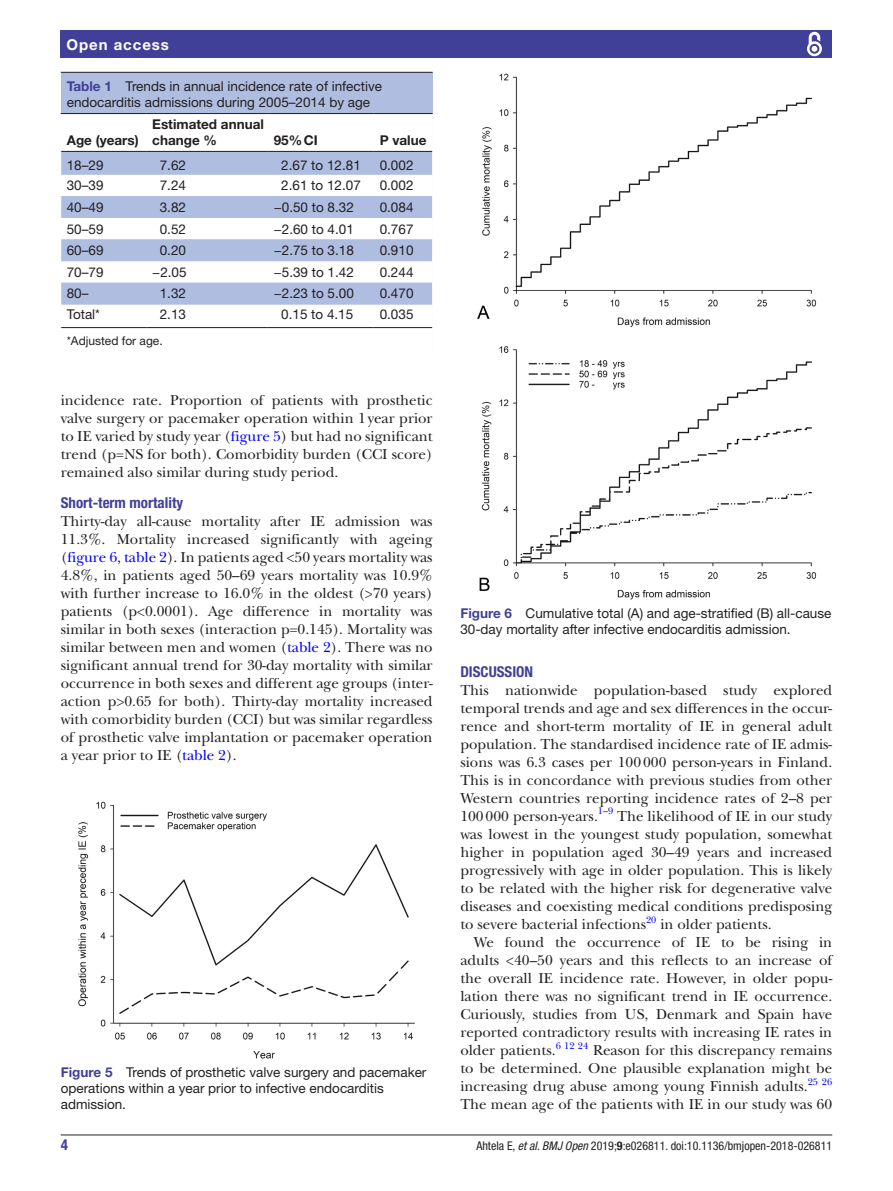
<style>
.page{position:relative;width:893px;height:1191px;background:#fff}
.page>*{position:absolute;margin:0;border:0;box-sizing:border-box;transform-origin:0 0}
.t1{font:15px/18px "New Baskerville";color:#231f20;text-align:justify}
.t2{font:700 condensed 15px "Helvetica Neue LT Std";color:#414099}
.t3{font:700 15px "Helvetica Neue LT Std";letter-spacing:.065em;color:#fff}
.t4{font:13.5px/16.2px "Helvetica Neue LT Std";color:#231f20}
.t5{font:700 13.5px/16.2px "Helvetica Neue LT Std";color:#231f20}
.t6{font:condensed 12px "Helvetica Neue LT Std";color:#231f20}
.t7{font:12px "Helvetica Neue LT Std";color:#231f20}
.t8{font:9.9px "New Baskerville";color:#00f}
.s1{font-weight:700;color:#414099}
.s2{color:#00f}
.s3{font-style:italic}
.s4{font-weight:700}
</style>
<div class="page">
<hr style="left:61px;top:1134px;width:771px;height:1px;background:#231f20">
<div style="left:61px;top:31px;width:771px;height:27px;background:#414099"></div>
<svg style="left:807px;top:31px;width:15px;height:26px"></svg>
<div style="left:61px;top:73px;width:372px;height:281px;background:#afbde1"></div>
<hr style="left:61px;top:72px;width:372px;height:1px;background:#231f20">
<div style="left:61px;top:114px;width:371px;height:240px;background:#fff"></div>
<svg style="left:61px;top:152px;width:371px;height:152px"></svg>
<hr style="left:61px;top:113px;width:85px;height:1px;background:#231f20">
<hr style="left:61px;top:151px;width:85px;height:1px;background:#231f20">
<hr style="left:146px;top:113px;width:122px;height:1px;background:#231f20">
<hr style="left:146px;top:151px;width:122px;height:1px;background:#231f20">
<hr style="left:268px;top:113px;width:106px;height:1px;background:#231f20">
<hr style="left:268px;top:151px;width:106px;height:1px;background:#231f20">
<hr style="left:374px;top:113px;width:59px;height:1px;background:#231f20">
<hr style="left:374px;top:151px;width:58px;height:1px;background:#231f20">
<hr style="left:146px;top:327px;width:122px;height:1px;background:#231f20">
<hr style="left:268px;top:327px;width:106px;height:1px;background:#231f20">
<hr style="left:374px;top:327px;width:58px;height:1px;background:#231f20">
<hr style="left:61px;top:327px;width:85px;height:1px;background:#231f20">
<hr style="left:432px;top:114px;width:1px;height:37px;background:#fff">
<svg style="left:432px;top:151px;width:1px;height:203px"></svg>
<hr style="left:67px;top:344px;width:366px;height:2px;background:#fff">
<img style="left:78px;top:801px;width:337px;height:258px">
<img style="left:477px;top:73px;width:339px;height:527px">
<p class="t3" style="left:66px;top:35px;width:104px">Open access</p>
<p class="t4" style="left:67px;top:77px;width:317px"><span class="s1">Table 1</span> Trends in annual incidence rate of infective endocarditis admissions during 2005–2014 by age</p>
<p class="t5" style="left:67px;top:132px;width:73px">Age (years)</p>
<p class="t5" style="left:152px;top:116px;width:113px">Estimated annual change %</p>
<p class="t5" style="left:274px;top:132px;width:46px">95%CI</p>
<p class="t5" style="left:380px;top:132px;width:48px">P value</p>
<p class="t4" style="left:67px;top:157px;width:38px">18–29</p>
<p class="t4" style="left:160px;top:157px;width:28px">7.62</p>
<p class="t4" style="left:281px;top:157px;width:81px">2.67 to 12.81</p>
<p class="t4" style="left:380px;top:157px;width:35px">0.002</p>
<p class="t4" style="left:67px;top:177px;width:38px">30–39</p>
<p class="t4" style="left:160px;top:177px;width:28px">7.24</p>
<p class="t4" style="left:281px;top:177px;width:81px">2.61 to 12.07</p>
<p class="t4" style="left:380px;top:177px;width:35px">0.002</p>
<p class="t4" style="left:67px;top:199px;width:38px">40–49</p>
<p class="t4" style="left:160px;top:199px;width:28px">3.82</p>
<p class="t4" style="left:274px;top:199px;width:82px">−0.50 to 8.32</p>
<p class="t4" style="left:380px;top:199px;width:35px">0.084</p>
<p class="t4" style="left:67px;top:220px;width:38px">50–59</p>
<p class="t4" style="left:160px;top:220px;width:28px">0.52</p>
<p class="t4" style="left:274px;top:220px;width:82px">−2.60 to 4.01</p>
<p class="t4" style="left:380px;top:220px;width:35px">0.767</p>
<p class="t4" style="left:67px;top:242px;width:38px">60–69</p>
<p class="t4" style="left:160px;top:242px;width:28px">0.20</p>
<p class="t4" style="left:274px;top:242px;width:82px">−2.75 to 3.18</p>
<p class="t4" style="left:380px;top:242px;width:35px">0.910</p>
<p class="t4" style="left:67px;top:264px;width:38px">70–79</p>
<p class="t4" style="left:152px;top:264px;width:36px">−2.05</p>
<p class="t4" style="left:274px;top:264px;width:82px">−5.39 to 1.42</p>
<p class="t4" style="left:380px;top:264px;width:35px">0.244</p>
<p class="t4" style="left:67px;top:285px;width:23px">80–</p>
<p class="t4" style="left:160px;top:285px;width:28px">1.32</p>
<p class="t4" style="left:274px;top:285px;width:82px">−2.23 to 5.00</p>
<p class="t4" style="left:380px;top:285px;width:35px">0.470</p>
<p class="t4" style="left:67px;top:305px;width:35px">Total*</p>
<p class="t4" style="left:160px;top:305px;width:28px">2.13</p>
<p class="t4" style="left:281px;top:305px;width:74px">0.15 to 4.15</p>
<p class="t4" style="left:380px;top:305px;width:35px">0.035</p>
<p class="t7" style="left:67px;top:334px;width:98px">*Adjusted for age.</p>
<p class="t1" style="left:61px;top:391px;width:373px">incidence rate. Proportion of patients with prosthetic valve surgery or pacemaker operation within 1year prior to IE varied by study year (<span class="s2">figure 5</span>) but had no significant trend (p=NS for both). Comorbidity burden (CCI score) remained also similar during study period.</p>
<p class="t2" style="left:61px;top:493px;width:124px">Short-term mortality</p>
<p class="t1" style="left:61px;top:512px;width:373px">Thirty-day all-cause mortality after IE admission was 11.3%. Mortality increased significantly with ageing (<span class="s2">figure 6</span>, <span class="s2">table 2</span>). In patients aged &lt;50 years mortality was 4.8%, in patients aged 50–69 years mortality was 10.9% with further increase to 16.0% in the oldest (&gt;70 years) patients (p&lt;0.0001). Age difference in mortality was similar in both sexes (interaction p=0.145). Mortality was similar between men and women (<span class="s2">table 2</span>). There was no significant annual trend for 30-day mortality with similar occurrence in both sexes and different age groups (inter&shy;action p&gt;0.65 for both). Thirty-day mortality increased with comorbidity burden (CCI) but was similar regardless of prosthetic valve implantation or pacemaker operation a year prior to IE (<span class="s2">table 2</span>).</p>
<p class="t4" style="left:61px;top:1063px;width:367px"><span class="s1">Figure 5</span> Trends of prosthetic valve surgery and pacemaker operations within a year prior to infective endocarditis admission.</p>
<p class="t4" style="left:460px;top:605px;width:373px"><span class="s1">Figure 6</span> Cumulative total (A) and age-stratified (B) all-cause<br>30-day mortality after infective endocarditis admission.</p>
<p class="t2" style="left:460px;top:663px;width:74px">Discussion</p>
<p class="t1" style="left:460px;top:681px;width:373px">This nationwide population-based study explored temporal trends and age and sex differences in the occur&shy;rence and short-term mortality of IE in general adult population. The standardised incidence rate of IE admis&shy;sions was 6.3 cases per 100000 person-years in Finland.<br>This is in concordance with previous studies from other Western countries reporting incidence rates of 2–8 per 100000 person-years.<sup>1–9</sup> The likelihood of IE in our study was lowest in the youngest study population, somewhat higher in population aged 30–49 years and increased progressively with age in older population. This is likely to be related with the higher risk for degenerative valve diseases and coexisting medical conditions predisposing to severe bacterial infections</p>
<p class="t8" style="left:646px;top:913px;width:12px">20</p>
<p class="t1" style="left:660px;top:915px;width:113px">in older patients.</p>
<p class="t1" style="left:474px;top:933px;width:360px">We found the occurrence of IE to be rising in</p>
<p class="t1" style="left:460px;top:951px;width:373px">adults &lt;40–50 years and this reflects to an increase of</p>
<p class="t1" style="left:460px;top:969px;width:373px">the overall IE incidence rate. However, in older popu-</p>
<p class="t1" style="left:460px;top:987px;width:373px">lation there was no significant trend in IE occurrence.</p>
<p class="t1" style="left:460px;top:1005px;width:373px">Curiously, studies from US, Denmark and Spain have</p>
<p class="t1" style="left:460px;top:1023px;width:373px">reported contradictory results with increasing IE rates in</p>
<p class="t1" style="left:460px;top:1041px;width:97px">older patients.</p>
<p class="t8" style="left:556px;top:1039px;width:34px">6 12 24</p>
<p class="t1" style="left:460px;top:1041px;width:373px;text-indent:133px">Reason for this discrepancy remains to be determined. One plausible explanation might be increasing drug abuse among young Finnish adults.</p>
<p class="t8" style="left:808px;top:1075px;width:26px">25 26</p>
<p class="t1" style="left:460px;top:1095px;width:373px">The mean age of the patients with IE in our study was 60</p>
<p class="t2" style="left:61px;top:1135px;width:9px">4</p>
<p class="t6" style="left:476px;top:1138px;width:357px">Ahtela E, <span class="s3">et al</span>. <span class="s3">BMJ Open</span> 2019;<span class="s4">9</span>:e026811. doi:10.1136/bmjopen-2018-026811</p>
</div>
